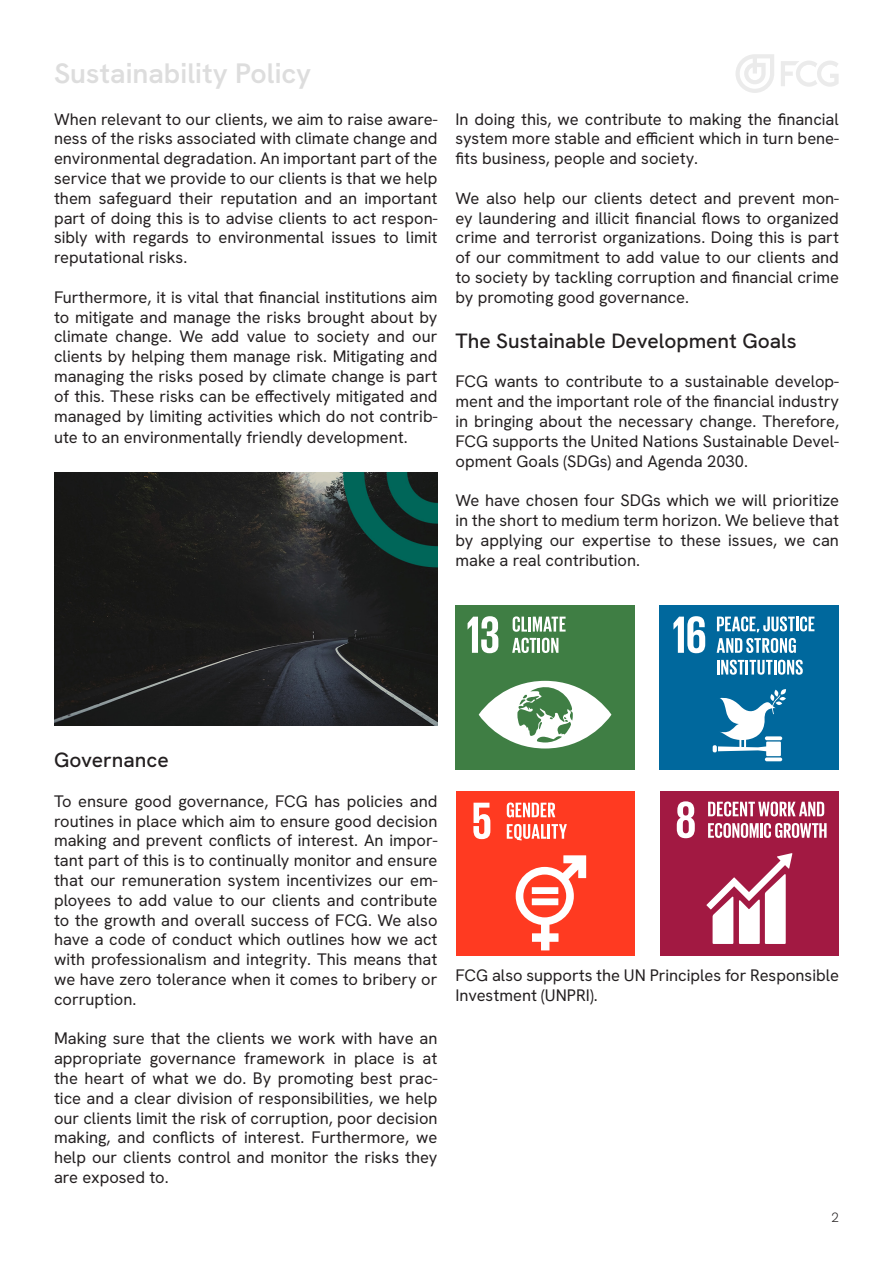
<style>
.page{position:relative;width:893px;height:1263px;background:#fff}
.page>*{position:absolute;margin:0;border:0;box-sizing:border-box;transform-origin:0 0}
.t1{font:600 28.5px "HK Grotesk";color:#ddd}
.t2{font:500 21px "HK Grotesk";color:#231f20}
.t3{font:16.5px/19.8px "HK Grotesk";color:#231f20;text-align:justify}
.t4{font:300 13.5px "HK Grotesk";color:#231f20}
</style>
<div class="page">
<div style="left:455px;top:605px;width:180px;height:165px;background:#3f7e44"></div>
<svg style="left:468px;top:616px;width:30px;height:37px"></svg>
<svg style="left:479px;top:681px;width:132px;height:67px"></svg>
<svg style="left:513px;top:616px;width:14px;height:16px"></svg>
<hr style="left:528px;top:617px;width:3px;height:15px;background:#fff">
<svg style="left:533px;top:617px;width:33px;height:15px"></svg>
<svg style="left:512px;top:638px;width:46px;height:15px"></svg>
<div style="left:660px;top:605px;width:179px;height:165px;background:#00689d"></div>
<svg style="left:673px;top:616px;width:32px;height:37px"></svg>
<svg style="left:765px;top:757px;width:17px;height:4px"></svg>
<svg style="left:713px;top:689px;width:73px;height:67px"></svg>
<svg style="left:717px;top:616px;width:97px;height:16px"></svg>
<svg style="left:717px;top:638px;width:79px;height:15px"></svg>
<svg style="left:717px;top:660px;width:86px;height:15px"></svg>
<div style="left:456px;top:791px;width:178px;height:165px;background:#ff3a21"></div>
<svg style="left:507px;top:802px;width:48px;height:15px"></svg>
<svg style="left:507px;top:824px;width:60px;height:16px"></svg>
<svg style="left:473px;top:803px;width:17px;height:36px"></svg>
<svg style="left:516px;top:855px;width:70px;height:95px"></svg>
<div style="left:660px;top:791px;width:179px;height:165px;background:#a21942"></div>
<svg style="left:677px;top:801px;width:18px;height:37px"></svg>
<svg style="left:706px;top:853px;width:86px;height:91px"></svg>
<svg style="left:708px;top:801px;width:116px;height:15px"></svg>
<svg style="left:708px;top:823px;width:119px;height:15px"></svg>
<img style="left:54px;top:473px;width:383px;height:253px">
<svg style="left:781px;top:61px;width:58px;height:26px"></svg>
<svg style="left:736px;top:54px;width:38px;height:39px"></svg>
<p class="t1" style="left:54px;top:54px;width:259px">Sustainability Policy</p>
<p class="t3" style="left:54px;top:108px;width:385px">When relevant to our clients, we aim to raise aware&shy;ness of the risks associated with climate change and environmental degradation. An important part of the service that we provide to our clients is that we help them safeguard their reputation and an important part of doing this is to advise clients to act respon&shy;sibly with regards to environmental issues to limit reputational risks.</p>
<p class="t3" style="left:54px;top:287px;width:385px">Furthermore, it is vital that financial institutions aim to mitigate and manage the risks brought about by climate change. We add value to society and our clients by helping them manage risk. Mitigating and managing the risks posed by climate change is part of this. These risks can be effectively mitigated and managed by limiting activities which do not contrib-</p>
<p class="t3" style="left:54px;top:427px;width:355px">ute to an environmentally friendly development.</p>
<p class="t3" style="left:455px;top:108px;width:385px">In doing this, we contribute to making the financial system more stable and efficient which in turn bene&shy;fits business, people and society.</p>
<p class="t3" style="left:455px;top:188px;width:385px">We also help our clients detect and prevent mon&shy;ey laundering and illicit financial flows to organized crime and terrorist organizations. Doing this is part of our commitment to add value to our clients and to society by tackling corruption and financial crime by promoting good governance.</p>
<p class="t2" style="left:455px;top:327px;width:343px">The Sustainable Development Goals</p>
<p class="t3" style="left:455px;top:371px;width:385px">FCG wants to contribute to a sustainable develop&shy;ment and the important role of the financial industry in bringing about the necessary change. Therefore, FCG supports the United Nations Sustainable Devel&shy;opment Goals (SDGs) and Agenda 2030.</p>
<p class="t3" style="left:455px;top:490px;width:385px">We have chosen four SDGs which we will prioritize in the short to medium term horizon. We believe that by applying our expertise to these issues, we can make a real contribution.</p>
<p class="t2" style="left:54px;top:746px;width:116px">Governance</p>
<p class="t3" style="left:54px;top:791px;width:385px">To ensure good governance, FCG has policies and routines in place which aim to ensure good decision making and prevent conflicts of interest. An impor&shy;tant part of this is to continually monitor and ensure that our remuneration system incentivizes our em&shy;ployees to add value to our clients and contribute to the growth and overall success of FCG. We also have a code of conduct which outlines how we act with professionalism and integrity. This means that we have zero tolerance when it comes to bribery or corruption.</p>
<p class="t3" style="left:54px;top:1028px;width:385px">Making sure that the clients we work with have an appropriate governance framework in place is at the heart of what we do. By promoting best prac&shy;tice and a clear division of responsibilities, we help our clients limit the risk of corruption, poor decision making, and conflicts of interest. Furthermore, we help our clients control and monitor the risks they are exposed to.</p>
<p class="t3" style="left:455px;top:965px;width:385px">FCG also supports the UN Principles for Responsible<br>Investment (UNPRI).</p>
<p class="t4" style="left:831px;top:1209px;width:9px">2</p>
</div>
